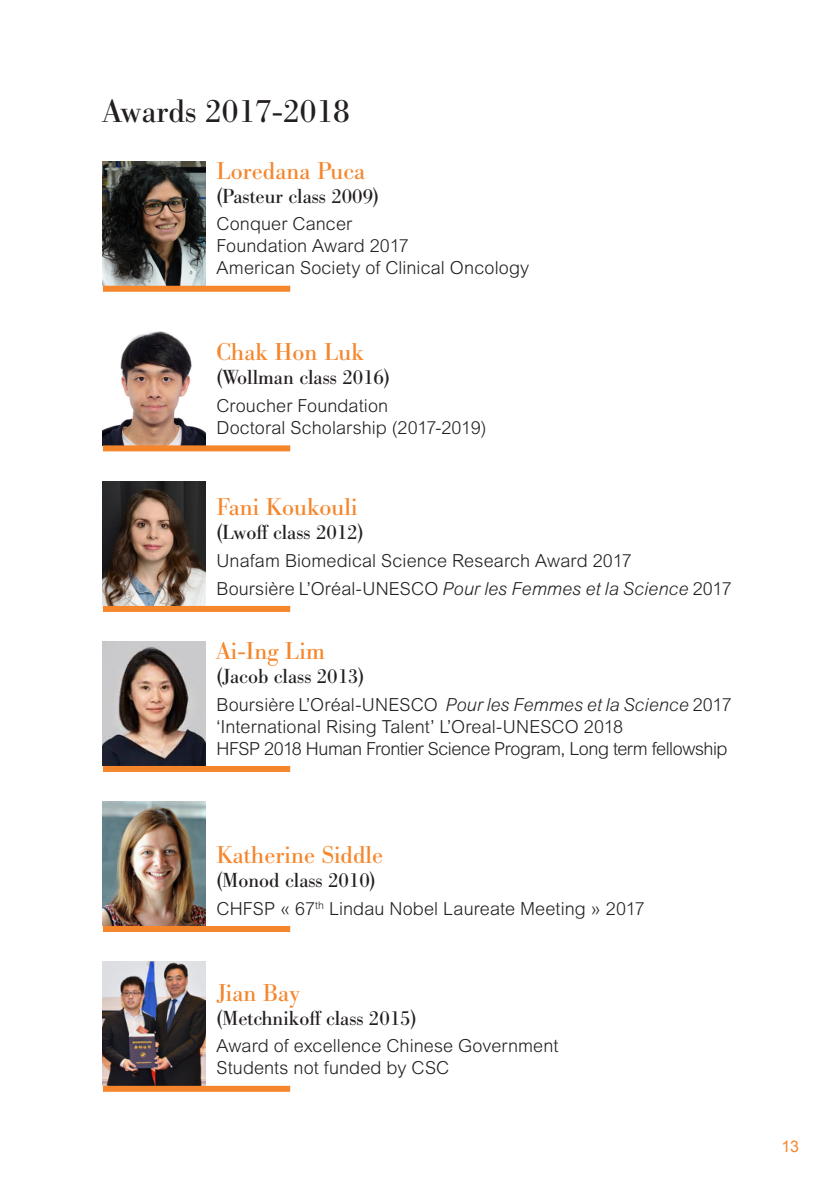
<style>
.page{position:relative;width:839px;height:1191px;background:#fff}
.page>*{position:absolute;margin:0;border:0;box-sizing:border-box;transform-origin:0 0}
.t1{font:32px "Bodoni BE";color:#231f20}
.t2{font:24px "Bodoni BE";color:#f5862c}
.t3{font:20px "Bodoni BE";color:#231f20}
.t4{font:300 18px "Arial MT Pro";letter-spacing:.005em;color:#231f20}
.t5{font:300 18px "Arial MT Pro";letter-spacing:-.025em;color:#231f20}
.t6{font:16px "Arial";color:#f5862c}
.s1{font-style:italic}
</style>
<div class="page">
<img style="left:103px;top:161px;width:102px;height:125px">
<img style="left:103px;top:331px;width:102px;height:114px">
<img style="left:103px;top:481px;width:102px;height:125px">
<img style="left:103px;top:641px;width:102px;height:125px">
<img style="left:103px;top:801px;width:102px;height:125px">
<img style="left:103px;top:961px;width:102px;height:125px">
<div style="left:103px;top:286px;width:187px;height:6px;background:#f5862c"></div>
<div style="left:103px;top:445px;width:187px;height:6px;background:#f5862c"></div>
<div style="left:103px;top:606px;width:187px;height:6px;background:#f5862c"></div>
<div style="left:103px;top:766px;width:187px;height:6px;background:#f5862c"></div>
<div style="left:103px;top:926px;width:187px;height:6px;background:#f5862c"></div>
<div style="left:103px;top:1086px;width:187px;height:6px;background:#f5862c"></div>
<p class="t1" style="left:103px;top:93px;width:248px">Awards 2017-2018</p>
<p class="t2" style="left:216px;top:157px;width:150px">Loredana Puca</p>
<p class="t3" style="left:216px;top:184px;width:164px">(Pasteur class 2009)</p>
<p class="t4" style="left:216px;top:213px;width:137px">Conquer Cancer</p>
<p class="t4" style="left:216px;top:235px;width:194px">Foundation Award 2017</p>
<p class="t4" style="left:216px;top:257px;width:314px">American Society of Clinical Oncology</p>
<p class="t2" style="left:216px;top:339px;width:149px">Chak Hon Luk</p>
<p class="t3" style="left:216px;top:366px;width:175px">(Wollman class 2016)</p>
<p class="t4" style="left:216px;top:395px;width:173px">Croucher Foundation</p>
<p class="t4" style="left:216px;top:417px;width:271px">Doctoral Scholarship (2017-2019)</p>
<p class="t2" style="left:216px;top:493px;width:143px">Fani Koukouli</p>
<p class="t3" style="left:216px;top:521px;width:148px">(Lwoff class 2012)</p>
<p class="t4" style="left:216px;top:549px;width:416px">Unafam Biomedical Science Research Award 2017</p>
<p class="t4" style="left:216px;top:577px;width:516px">Boursière L’Oréal-UNESCO <span class="s1">Pour les Femmes et la Science</span> 2017</p>
<p class="t2" style="left:216px;top:637px;width:110px">Ai-Ing Lim</p>
<p class="t3" style="left:216px;top:665px;width:149px">(Jacob class 2013)</p>
<p class="t4" style="left:216px;top:693px;width:516px">Boursière L’Oréal-UNESCO <span class="s1">Pour les Femmes et la Science</span> 2017</p>
<p class="t4" style="left:216px;top:715px;width:408px">‘International Rising Talent’ L’Oreal-UNESCO 2018</p>
<p class="t5" style="left:216px;top:737px;width:512px">HFSP 2018 Human Frontier Science Program, Long term fellowship</p>
<p class="t2" style="left:216px;top:841px;width:168px">Katherine Siddle</p>
<p class="t3" style="left:216px;top:869px;width:161px">(Monod class 2010)</p>
<p class="t4" style="left:216px;top:897px;width:430px">CHFSP « 67<sup>th</sup> Lindau Nobel Laureate Meeting » 2017</p>
<p class="t2" style="left:216px;top:979px;width:85px">Jian Bay</p>
<p class="t3" style="left:216px;top:1007px;width:201px">(Metchnikoff class 2015)</p>
<p class="t4" style="left:216px;top:1035px;width:343px">Award of excellence Chinese Government</p>
<p class="t4" style="left:216px;top:1057px;width:234px">Students not funded by CSC</p>
<p class="t6" style="left:781px;top:1135px;width:19px">13</p>
</div>
